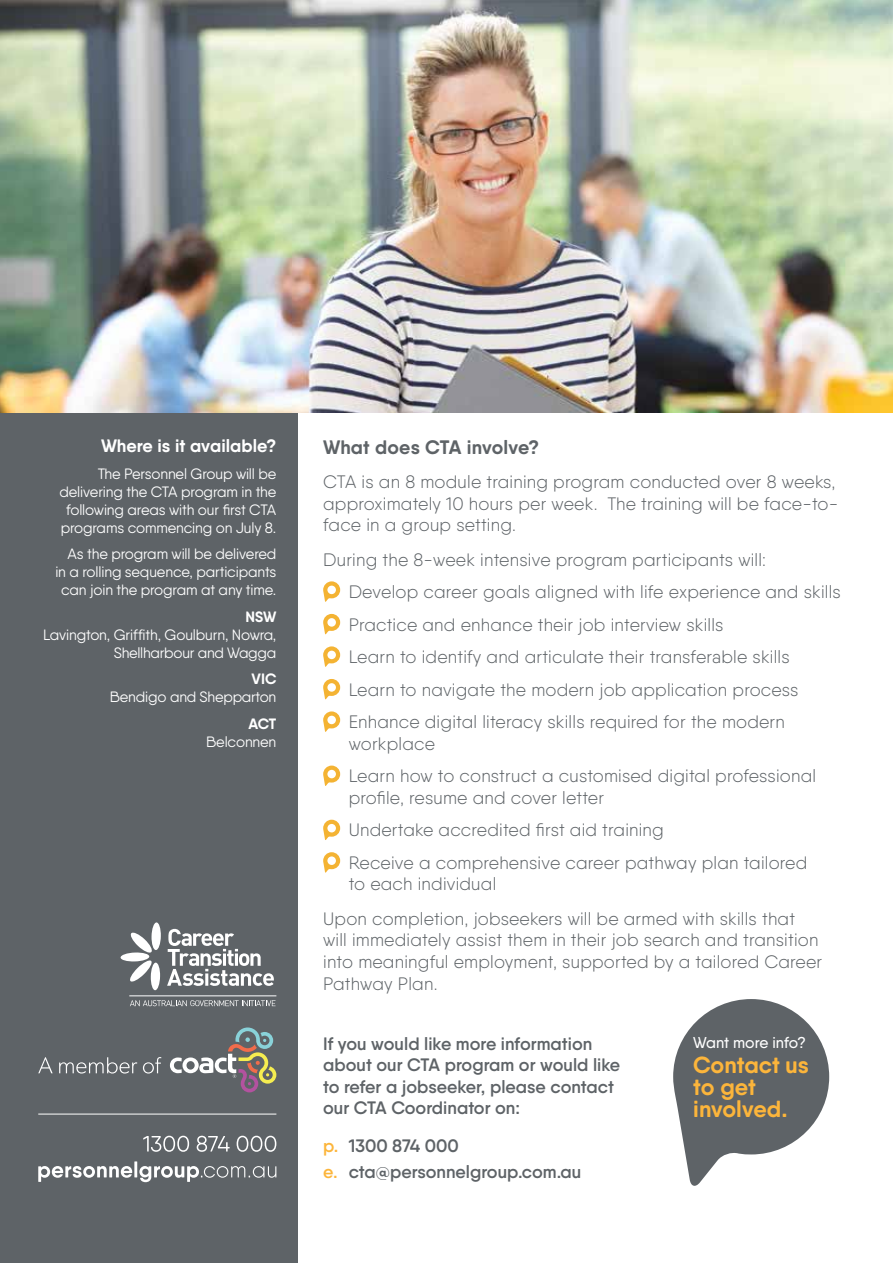
<style>
.page{position:relative;width:893px;height:1263px;background:#fff}
.page>*{position:absolute;margin:0;border:0;box-sizing:border-box;transform-origin:0 0}
.t1{font:700 23.25px/21.6px "Qanelas Soft";color:#fcb53b}
.t2{font:700 19.5px "Qanelas Soft";letter-spacing:.01em;color:#5e6367}
.t3{font:300 18px/32.5px "Qanelas Soft";letter-spacing:.01em;color:#5e6367}
.t4{font:600 18px/21.6px "Qanelas Soft";color:#5e6367}
.t5{font:700 18px "Qanelas Soft";color:#fff}
.t6{font:500 15.75px "Qanelas Soft";color:#fff}
.t7{font:15px/18px "Qanelas Soft";letter-spacing:-.01em;color:#fff;text-align:right}
.t8{font:700 15px "Qanelas Soft";letter-spacing:-.01em;color:#fff}
.s1{color:#fcb53b}
</style>
<div class="page">
<div style="left:0;top:0;width:298px;height:1263px;background:#5e6367"></div>
<img style="left:0;top:0;width:893px;height:412px">
<hr style="left:38px;top:1114px;width:238px;height:1px;background:#fff">
<svg style="left:143px;top:1136px;width:46px;height:16px"></svg>
<svg style="left:197px;top:1136px;width:33px;height:16px"></svg>
<svg style="left:237px;top:1136px;width:39px;height:16px"></svg>
<svg style="left:38px;top:1166px;width:94px;height:16px"></svg>
<hr style="left:134px;top:1161px;width:3px;height:16px;background:#fff">
<svg style="left:139px;top:1166px;width:137px;height:16px"></svg>
<svg style="left:673px;top:999px;width:156px;height:187px"></svg>
<svg style="left:167px;top:929px;width:107px;height:57px"></svg>
<svg style="left:130px;top:932px;width:23px;height:51px"></svg>
<div style="left:151px;top:962px;width:9px;height:28px;background:#fff;border-radius:50%"></div>
<div style="left:151px;top:922px;width:10px;height:28px;background:#fff;border-radius:50%"></div>
<div style="left:121px;top:952px;width:28px;height:10px;background:#fff;border-radius:50%"></div>
<svg style="left:130px;top:1000px;width:145px;height:6px"></svg>
<hr style="left:129px;top:995px;width:147px;height:1px;background:#fff">
<svg style="left:38px;top:1057px;width:15px;height:16px"></svg>
<svg style="left:59px;top:1057px;width:78px;height:16px"></svg>
<svg style="left:143px;top:1057px;width:18px;height:16px"></svg>
<svg style="left:170px;top:1027px;width:106px;height:65px"></svg>
<svg style="left:323px;top:581px;width:17px;height:21px"></svg>
<svg style="left:323px;top:614px;width:17px;height:20px"></svg>
<svg style="left:323px;top:646px;width:17px;height:21px"></svg>
<svg style="left:323px;top:679px;width:17px;height:20px"></svg>
<svg style="left:323px;top:711px;width:17px;height:21px"></svg>
<svg style="left:323px;top:765px;width:17px;height:21px"></svg>
<svg style="left:323px;top:820px;width:17px;height:20px"></svg>
<svg style="left:323px;top:852px;width:17px;height:21px"></svg>
<p class="t5" style="left:101px;top:435px;width:177px">Where is it available?</p>
<p class="t7" style="left:60px;top:464px;width:218px">The Personnel Group will be delivering the CTA program in the following areas with our first CTA programs commencing on July 8.</p>
<p class="t7" style="left:55px;top:545px;width:223px">As the program will be delivered in a rolling sequence, participants can join the program at any time.</p>
<p class="t8" style="left:245px;top:607px;width:32px">NSW</p>
<p class="t7" style="left:43px;top:625px;width:235px">Lavington, Griffith, Goulburn, Nowra,<br>Shellharbour and Wagga</p>
<p class="t8" style="left:252px;top:670px;width:26px">VIC</p>
<p class="t7" style="left:110px;top:688px;width:168px">Bendigo and Shepparton</p>
<p class="t8" style="left:249px;top:714px;width:29px">ACT</p>
<p class="t7" style="left:206px;top:732px;width:72px">Belconnen</p>
<p class="t2" style="left:323px;top:435px;width:218px">What does CTA involve?</p>
<p class="t3" style="left:323px;top:471px;width:517px;line-height:21.6px">CTA is an 8 module training program conducted over 8 weeks, approximately 10 hours per week. The training will be face-to&shy;face in a group setting.</p>
<p class="t3" style="left:349px;top:543px;width:494px;text-indent:-26px">During the 8-week intensive program participants will:<br>Develop career goals aligned with life experience and skills Practice and enhance their job interview skills<br>Learn to identify and articulate their transferable skills<br>Learn to navigate the modern job application process Enhance digital literacy skills required for the modern</p>
<p class="t3" style="left:349px;top:727px;width:469px">workplace<br>Learn how to construct a customised digital professional</p>
<p class="t3" style="left:349px;top:781px;width:460px">profile, resume and cover letter<br>Undertake accredited first aid training<br>Receive a comprehensive career pathway plan tailored</p>
<p class="t3" style="left:323px;top:867px;width:473px;line-height:34.3px;text-indent:26px">to each individual<br>Upon completion, jobseekers will be armed with skills that</p>
<p class="t3" style="left:323px;top:929px;width:500px;line-height:21.6px">will immediately assist them in their job search and transition into meaningful employment, supported by a tailored Career<br>Pathway Plan.</p>
<p class="t4" style="left:323px;top:1032px;width:299px">If you would like more information about our CTA program or would like to refer a jobseeker, please contact our CTA Coordinator on:</p>
<p class="t4" style="left:323px;top:1132px;width:260px;line-height:26.2px"><span class="s1">p.</span> 1300 874 000<br><span class="s1">e.</span> cta@personnelgroup.com.au</p>
<p class="t6" style="left:693px;top:1032px;width:114px">Want more info?</p>
<p class="t1" style="left:693px;top:1054px;width:117px">Contact us to get involved.</p>
</div>
